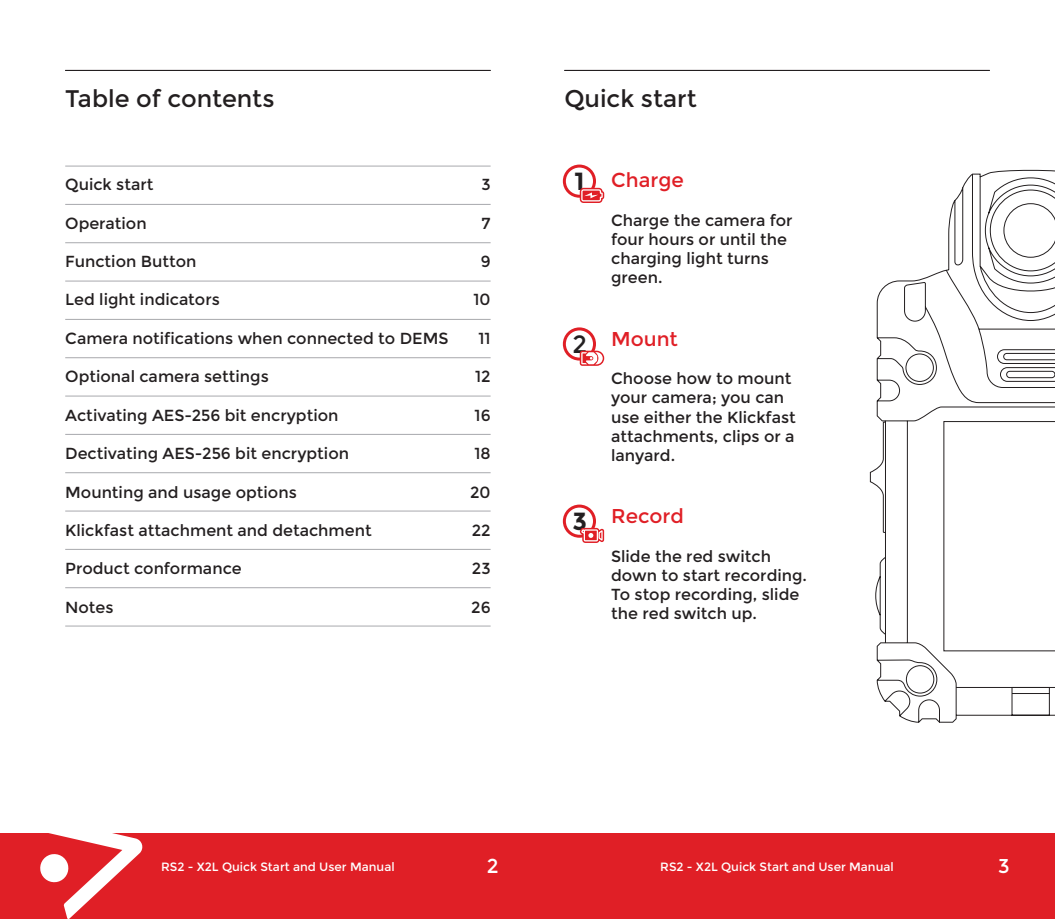
<style>
.page{position:relative;width:1055px;height:919px;background:#fff}
.page>*{position:absolute;margin:0;border:0;box-sizing:border-box;transform-origin:0 0}
.t1{font:700 24.8px "Montserrat";color:#231f20}
.t2{font:24.8px "Montserrat";color:#231f20}
.t3{font:24px "Montserrat";color:#231f20}
.t4{font:20px "Montserrat";color:#e01f26}
.t5{font:20px "Montserrat";color:#fff}
.t6{font:16px/19.2px "Montserrat";color:#231f20}
.t7{font:12px "Montserrat";color:#fff}
</style>
<div class="page">
<div style="left:527px;top:833px;width:527px;height:85px;background:#e01f26"></div>
<svg style="left:869px;top:169px;width:185px;height:554px"></svg>
<div style="left:563px;top:327px;width:33px;height:33px;border:3px solid #e01f26;border-radius:50%"></div>
<svg style="left:579px;top:350px;width:25px;height:16px"></svg>
<div style="left:563px;top:164px;width:33px;height:34px;border:3px solid #e01f26;border-radius:50%"></div>
<svg style="left:579px;top:188px;width:25px;height:15px"></svg>
<div style="left:563px;top:504px;width:33px;height:33px;border:3px solid #e01f26;border-radius:50%"></div>
<svg style="left:580px;top:528px;width:24px;height:15px"></svg>
<hr style="left:564px;top:70px;width:425px;height:1px;background:#231f20">
<div style="left:0;top:833px;width:527px;height:85px;background:#e01f26"></div>
<svg style="left:40px;top:833px;width:103px;height:85px"></svg>
<hr style="left:65px;top:70px;width:425px;height:1px;background:#231f20">
<hr style="left:65px;top:204px;width:425px;height:1px;background:#a8a9ad">
<hr style="left:65px;top:587px;width:425px;height:1px;background:#a8a9ad">
<hr style="left:65px;top:510px;width:425px;height:1px;background:#a8a9ad">
<hr style="left:65px;top:357px;width:425px;height:1px;background:#a8a9ad">
<hr style="left:65px;top:280px;width:425px;height:1px;background:#a8a9ad">
<hr style="left:65px;top:625px;width:425px;height:1px;background:#a8a9ad">
<hr style="left:65px;top:549px;width:425px;height:1px;background:#a8a9ad">
<hr style="left:65px;top:434px;width:425px;height:1px;background:#a8a9ad">
<hr style="left:65px;top:472px;width:425px;height:1px;background:#a8a9ad">
<hr style="left:65px;top:319px;width:425px;height:1px;background:#a8a9ad">
<hr style="left:65px;top:242px;width:425px;height:1px;background:#a8a9ad">
<hr style="left:65px;top:165px;width:425px;height:1px;background:#a8a9ad">
<hr style="left:65px;top:395px;width:425px;height:1px;background:#a8a9ad">
<h2 class="t3" style="left:65px;top:84px;width:211px">Table of contents</h2>
<p class="t6" style="left:65px;top:175px;width:90px">Quick start</p>
<p class="t6" style="left:65px;top:213px;width:83px">Operation</p>
<p class="t6" style="left:65px;top:252px;width:133px">Function Button</p>
<p class="t6" style="left:65px;top:290px;width:156px">Led light indicators</p>
<p class="t6" style="left:65px;top:329px;width:385px">Camera notifications when connected to DEMS</p>
<p class="t6" style="left:65px;top:367px;width:205px">Optional camera settings</p>
<p class="t6" style="left:65px;top:405px;width:275px">Activating AES-256 bit encryption</p>
<p class="t6" style="left:65px;top:444px;width:285px">Dectivating AES-256 bit encryption</p>
<p class="t6" style="left:65px;top:482px;width:233px">Mounting and usage options</p>
<p class="t6" style="left:65px;top:521px;width:308px">Klickfast attachment and detachment</p>
<p class="t6" style="left:65px;top:559px;width:178px">Product conformance</p>
<p class="t6" style="left:65px;top:597px;width:50px">Notes</p>
<p class="t6" style="left:481px;top:175px;width:11px">3</p>
<p class="t6" style="left:481px;top:213px;width:11px">7</p>
<p class="t6" style="left:480px;top:252px;width:11px">9</p>
<p class="t6" style="left:473px;top:290px;width:19px">10</p>
<p class="t6" style="left:478px;top:329px;width:14px">11</p>
<p class="t6" style="left:475px;top:367px;width:17px">12</p>
<p class="t6" style="left:474px;top:405px;width:18px">16</p>
<p class="t6" style="left:474px;top:444px;width:18px">18</p>
<p class="t6" style="left:470px;top:482px;width:22px">20</p>
<p class="t6" style="left:472px;top:521px;width:20px">22</p>
<p class="t6" style="left:472px;top:559px;width:20px">23</p>
<p class="t6" style="left:471px;top:597px;width:21px">26</p>
<h2 class="t3" style="left:564px;top:84px;width:134px">Quick start</h2>
<h1 class="t1" style="left:574px;top:166px;width:11px">1</h1>
<p class="t4" style="left:611px;top:168px;width:74px">Charge</p>
<p class="t6" style="left:611px;top:210px;width:183px">Charge the camera for four hours or until the charging light turns green.</p>
<h1 class="t2" style="left:572px;top:329px;width:16px">2</h1>
<p class="t4" style="left:611px;top:327px;width:68px">Mount</p>
<p class="t6" style="left:611px;top:369px;width:186px">Choose how to mount your camera; you can use either the Klickfast attachments, clips or a lanyard.</p>
<h1 class="t1" style="left:572px;top:506px;width:16px">3</h1>
<p class="t4" style="left:611px;top:504px;width:74px">Record</p>
<p class="t6" style="left:611px;top:546px;width:197px">Slide the red switch down to start recording.<br>To stop recording, slide the red switch up.</p>
<p class="t7" style="left:161px;top:859px;width:235px">RS2 - X2L Quick Start and User Manual</p>
<p class="t5" style="left:487px;top:854px;width:13px">2</p>
<p class="t7" style="left:660px;top:859px;width:235px">RS2 - X2L Quick Start and User Manual</p>
<p class="t5" style="left:998px;top:854px;width:13px">3</p>
</div>
